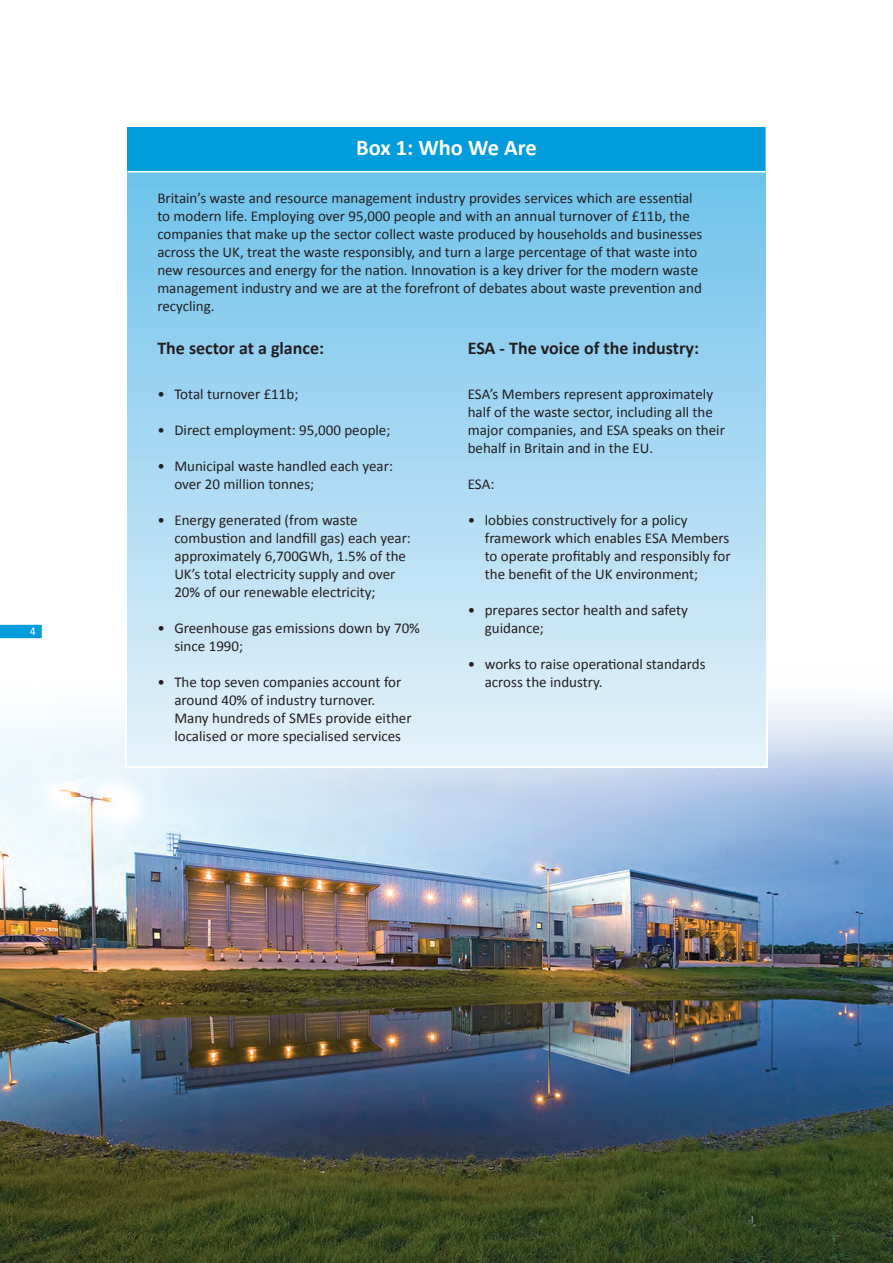
<style>
.page{position:relative;width:893px;height:1263px;background:#fff}
.page>*{position:absolute;margin:0;border:0;box-sizing:border-box;transform-origin:0 0}
.t1{font:700 22.5px "Calibri";color:#fff}
.t2{font:700 18px "Calibri";color:#231f20}
.t3{font:15px/18px "Calibri";color:#231f20}
.t4{font:12px "Calibri";color:#fff}
</style>
<div class="page">
<img style="left:0;top:699px;width:893px;height:564px">
<div style="left:128px;top:127px;width:637px;height:638px;background:linear-gradient(to bottom,#65bee9,#e6f2fa)"></div>
<div style="left:128px;top:127px;width:637px;height:44px;background:#009cdb"></div>
<hr style="left:128px;top:171px;width:637px;height:1px;background:#fff">
<svg style="left:0;top:624px;width:42px;height:15px"></svg>
<p class="t4" style="left:30px;top:623px;width:8px">4</p>
<h1 class="t1" style="left:356px;top:134px;width:182px">Box 1: Who We Are</h1>
<p class="t3" style="left:157px;top:189px;width:547px">Britain’s waste and resource management industry provides services which are essential to modern life. Employing over 95,000 people and with an annual turnover of £11b, the companies that make up the sector collect waste produced by households and businesses across the UK, treat the waste responsibly, and turn a large percentage of that waste into new resources and energy for the nation. Innovation is a key driver for the modern waste management industry and we are at the forefront of debates about waste prevention and recycling.</p>
<p class="t2" style="left:157px;top:336px;width:168px">The sector at a glance:</p>
<p class="t2" style="left:468px;top:336px;width:233px">ESA - The voice of the industry:</p>
<p class="t3" style="left:157px;top:385px;width:143px">• Total turnover £11b;</p>
<p class="t3" style="left:157px;top:421px;width:235px">• Direct employment: 95,000 people;</p>
<p class="t3" style="left:174px;top:457px;width:220px;text-indent:-17px">• Municipal waste handled each year: over 20 million tonnes;</p>
<p class="t3" style="left:174px;top:511px;width:238px;text-indent:-17px">• Energy generated (from waste combustion and landfill gas) each year: approximately 6,700GWh, 1.5% of the UK’s total electricity supply and over 20% of our renewable electricity;</p>
<p class="t3" style="left:174px;top:619px;width:247px;text-indent:-17px">• Greenhouse gas emissions down by 70% since 1990;</p>
<p class="t3" style="left:174px;top:673px;width:239px;text-indent:-17px">• The top seven companies account for around 40% of industry turnover.<br>Many hundreds of SMEs provide either localised or more specialised services</p>
<p class="t3" style="left:468px;top:385px;width:259px">ESA’s Members represent approximately half of the waste sector, including all the major companies, and ESA speaks on their behalf in Britain and in the EU.</p>
<p class="t3" style="left:468px;top:475px;width:28px">ESA:</p>
<p class="t3" style="left:485px;top:511px;width:247px;text-indent:-17px">• lobbies constructively for a policy framework which enables ESA Members to operate profitably and responsibly for the benefit of the UK environment;</p>
<p class="t3" style="left:485px;top:601px;width:205px;text-indent:-17px">• prepares sector health and safety guidance;</p>
<p class="t3" style="left:485px;top:655px;width:222px;text-indent:-17px">• works to raise operational standards across the industry.</p>
</div>
